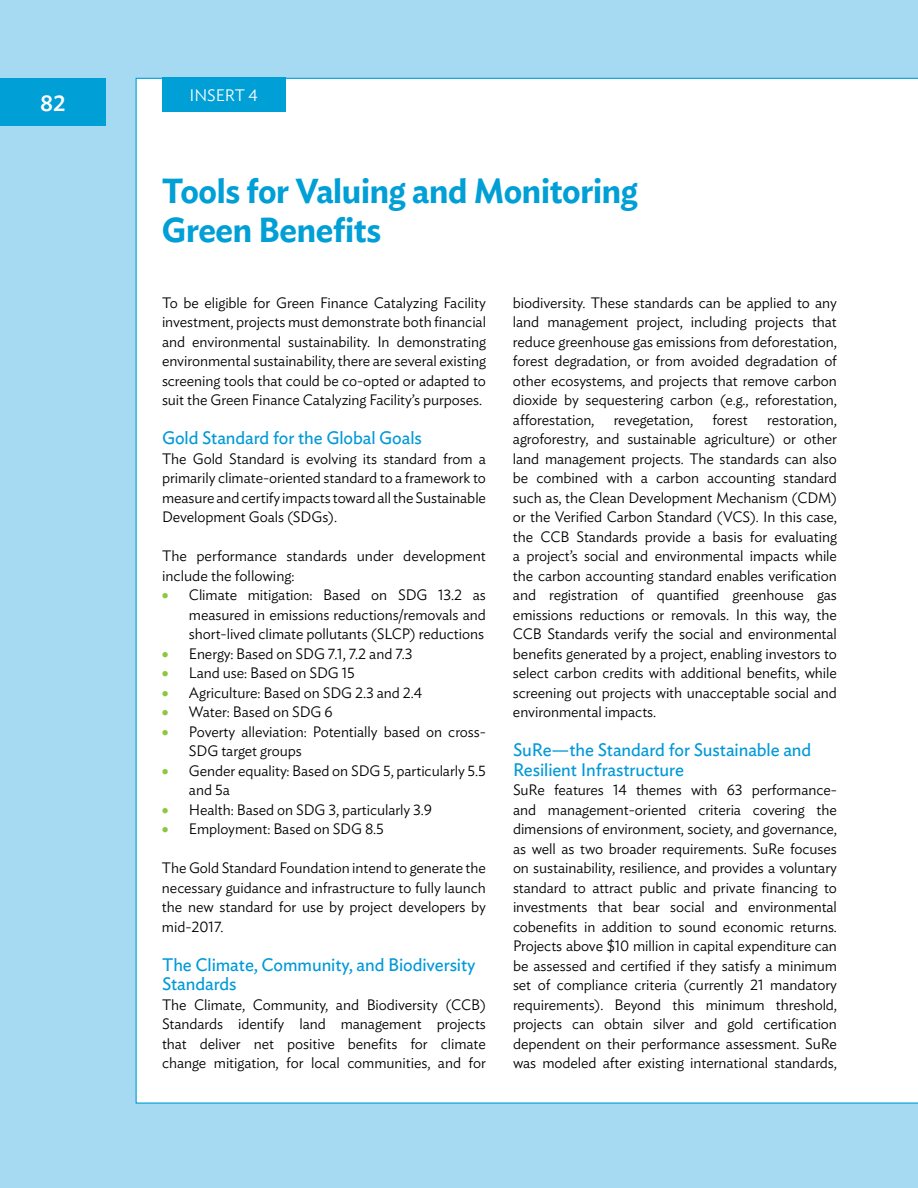
<style>
.page{position:relative;width:918px;height:1188px;background:#a6daf2}
.page>*{position:absolute;margin:0;border:0;box-sizing:border-box;transform-origin:0 0}
.t1{font:600 34.5px/39px "Ideal Sans";letter-spacing:-.01em;color:#009fd6;scale:.96 1}
.t2{font:500 22.5px "Ideal Sans";color:#fff}
.t3{font:18px/19.5px "Ideal Sans";letter-spacing:-.005em;color:#0099d8}
.t4{font:300 16.5px "Ideal Sans";color:#fff}
.t5{font:300 15px/19.5px "Ideal Sans";letter-spacing:-.005em;color:#000;text-align:justify}
.s1{color:#8dc63f}
</style>
<div class="page">
<div style="left:136px;top:78px;width:782px;height:1026px;background:#fff"></div>
<div style="left:162px;top:78px;width:123px;height:34px;background:#009fd6"></div>
<div style="left:0;top:78px;width:106px;height:47px;background:#009fd6"></div>
<h2 class="t2" style="left:40px;top:85px;width:27px">82</h2>
<p class="t4" style="left:189px;top:83px;width:16px">Insert</p>
<p class="t4" style="left:249px;top:83px;width:11px">4</p>
<h1 class="t1" style="left:162px;top:169px;width:497px">Tools for Valuing and Monitoring<br>Green Benefits</h1>
<p class="t5" style="left:162px;top:292px;width:326px">To be eligible for Green Finance Catalyzing Facility investment, projects must demonstrate both financial and environmental sustainability. In demonstrating environmental sustainability, there are several existing screening tools that could be co-opted or adapted to suit the Green Finance Catalyzing Facility’s purposes.</p>
<p class="t3" style="left:162px;top:427px;width:261px">Gold Standard for the Global Goals</p>
<p class="t5" style="left:162px;top:448px;width:326px">The Gold Standard is evolving its standard from a primarily climate-oriented standard to a framework to measure and certify impacts toward all the Sustainable Development Goals (SDGs).</p>
<p class="t5" style="left:162px;top:545px;width:325px">The performance standards under development include the following:</p>
<p class="t5" style="left:189px;top:584px;width:299px;text-indent:-27px"><span class="s1">•</span> Climate mitigation: Based on SDG 13.2 as measured in emissions reductions/removals and short-lived climate pollutants (SLCP) reductions</p>
<p class="t5" style="left:162px;top:643px;width:252px"><span class="s1">•</span> Energy: Based on SDG 7.1, 7.2 and 7.3</p>
<p class="t5" style="left:162px;top:662px;width:194px"><span class="s1">•</span> Land use: Based on SDG 15</p>
<p class="t5" style="left:162px;top:682px;width:262px"><span class="s1">•</span> Agriculture: Based on SDG 2.3 and 2.4</p>
<p class="t5" style="left:162px;top:701px;width:172px"><span class="s1">•</span> Water: Based on SDG 6</p>
<p class="t5" style="left:189px;top:721px;width:298px;text-indent:-27px"><span class="s1">•</span> Poverty alleviation: Potentially based on cross-<br>SDG target groups</p>
<p class="t5" style="left:189px;top:760px;width:298px;text-indent:-27px"><span class="s1">•</span> Gender equality: Based on SDG 5, particularly 5.5 and 5a</p>
<p class="t5" style="left:162px;top:799px;width:272px"><span class="s1">•</span> Health: Based on SDG 3, particularly 3.9</p>
<p class="t5" style="left:162px;top:818px;width:223px"><span class="s1">•</span> Employment: Based on SDG 8.5</p>
<p class="t5" style="left:162px;top:857px;width:326px">The Gold Standard Foundation intend to generate the necessary guidance and infrastructure to fully launch the new standard for use by project developers by mid-2017.</p>
<p class="t3" style="left:162px;top:954px;width:315px">The Climate, Community, and Biodiversity<br>Standards</p>
<p class="t5" style="left:162px;top:994px;width:326px">The Climate, Community, and Biodiversity (CCB)<br>Standards identify land management projects that deliver net positive benefits for climate change mitigation, for local communities, and for</p>
<p class="t5" style="left:513px;top:292px;width:326px">biodiversity. These standards can be applied to any land management project, including projects that reduce greenhouse gas emissions from deforestation, forest degradation, or from avoided degradation of other ecosystems, and projects that remove carbon dioxide by sequestering carbon (e.g., reforestation, afforestation,</p>
<p class="t5" style="left:614px;top:409px;width:81px">revegetation,</p>
<p class="t5" style="left:712px;top:409px;width:37px">forest</p>
<p class="t5" style="left:513px;top:409px;width:326px;text-indent:254px">restoration, agroforestry, and sustainable agriculture) or other land management projects. The standards can also be combined with a carbon accounting standard such as, the Clean Development Mechanism (CDM) or the Verified Carbon Standard (VCS). In this case, the CCB Standards provide a basis for evaluating a project’s social and environmental impacts while the carbon accounting standard enables verification and registration of quantified greenhouse gas emissions reductions or removals. In this way, the CCB Standards verify the social and environmental benefits generated by a project, enabling investors to select carbon credits with additional benefits, while screening out projects with unacceptable social and environmental impacts.</p>
<p class="t3" style="left:513px;top:739px;width:300px">SuRe—the Standard for Sustainable and<br>Resilient Infrastructure</p>
<p class="t5" style="left:513px;top:779px;width:326px">SuRe features 14 themes with 63 performance&shy;and management-oriented criteria covering the dimensions of environment, society, and governance, as well as two broader requirements. SuRe focuses on sustainability, resilience, and provides a voluntary standard to attract public and private financing to investments that bear social and environmental cobenefits in addition to sound economic returns.<br>Projects above $10 million in capital expenditure can be assessed and certified if they satisfy a minimum set of compliance criteria (currently 21 mandatory requirements). Beyond this minimum threshold, projects can obtain silver and gold certification dependent on their performance assessment. SuRe was modeled after existing international standards,</p>
</div>
